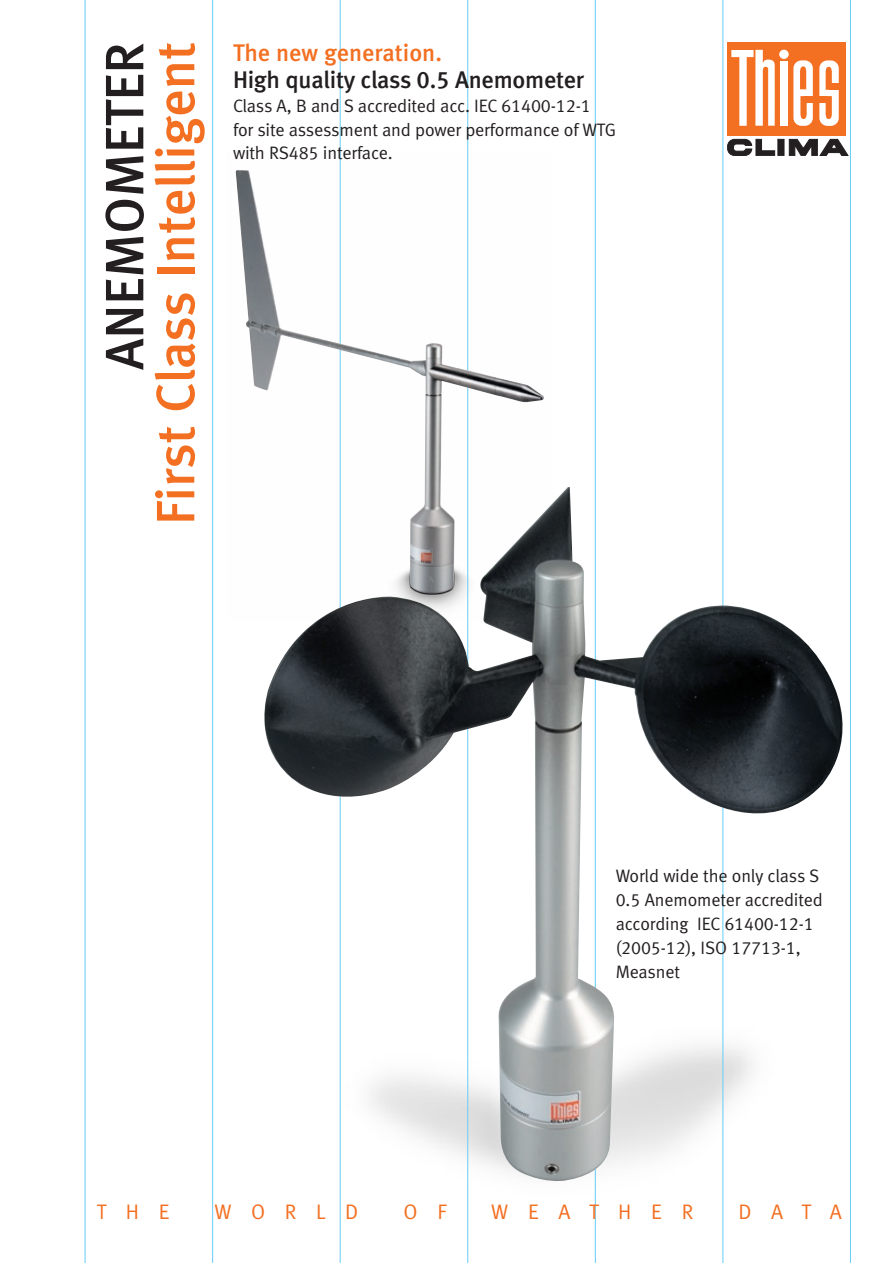
<style>
.page{position:relative;width:893px;height:1263px;background:#fff}
.page>*{position:absolute;margin:0;border:0;box-sizing:border-box;transform-origin:0 0}
.t1{font:54px "Meta Medium LF";letter-spacing:-.005em;color:#f36f21}
.t2{font:54px "Meta Medium LF";color:#231f20}
.t3{font:24px "Meta Medium LF";letter-spacing:-.01em;color:#231f20}
.t4{font:24px "Meta Medium LF";color:#f36f21}
.t5{font:21px "Meta Normal LF";letter-spacing:.94em;color:#f36f21}
.t6{font:18px/24px "Meta Normal LF";letter-spacing:-.01em;color:#231f20}
</style>
<div class="page">
<hr style="left:467px;top:0;width:1px;height:1263px;background:#6bcff6">
<hr style="left:340px;top:0;width:1px;height:1263px;background:#6bcff6">
<svg style="left:727px;top:42px;width:122px;height:114px"></svg>
<svg style="left:727px;top:139px;width:48px;height:17px"></svg>
<div style="left:778px;top:139px;width:6px;height:16px;background:#231f20"></div>
<div style="left:728px;top:43px;width:118px;height:93px;background:#f36f21"></div>
<div style="left:780px;top:61px;width:8px;height:65px;background:#fff"></div>
<div style="left:779px;top:50px;width:10px;height:9px;background:#fff;border-radius:50%"></div>
<div style="left:793px;top:60px;width:20px;height:66px;background:#fff;border-radius:8px"></div>
<div style="left:819px;top:60px;width:20px;height:66px;background:#fff;border-radius:8px"></div>
<svg style="left:825px;top:67px;width:7px;height:23px"></svg>
<svg style="left:825px;top:96px;width:7px;height:23px"></svg>
<div style="left:829px;top:84px;width:11px;height:6px;background:#f36f21"></div>
<div style="left:816px;top:96px;width:11px;height:6px;background:#f36f21"></div>
<svg style="left:800px;top:66px;width:6px;height:23px"></svg>
<svg style="left:800px;top:96px;width:7px;height:23px"></svg>
<div style="left:804px;top:96px;width:11px;height:6px;background:#f36f21"></div>
<svg style="left:789px;top:139px;width:59px;height:17px"></svg>
<svg style="left:731px;top:50px;width:44px;height:76px"></svg>
<hr style="left:85px;top:0;width:1px;height:1263px;background:#6bcff6">
<hr style="left:212px;top:0;width:1px;height:1263px;background:#6bcff6">
<hr style="left:595px;top:0;width:1px;height:1263px;background:#6bcff6">
<hr style="left:722px;top:0;width:1px;height:1263px;background:#6bcff6">
<hr style="left:850px;top:0;width:1px;height:1263px;background:#6bcff6">
<img style="left:264px;top:487px;width:579px;height:696px">
<img style="left:236px;top:170px;width:308px;height:424px">
<h1 class="t2" style="left:93px;top:370px;width:329px;rotate:-90deg">ANEMOMETER</h1>
<h1 class="t1" style="left:144px;top:525px;width:484px;rotate:-90deg">First Class Intelligent</h1>
<h2 class="t4" style="left:233px;top:39px;width:210px">The new generation.</h2>
<h2 class="t3" style="left:233px;top:66px;width:352px">High quality class 0.5 Anemometer</h2>
<p class="t6" style="left:233px;top:94px;width:385px">Class A, B and S accredited acc. IEC 61400-12-1<br>for site assessment and power performance of WTG with RS485 interface.</p>
<p class="t6" style="left:616px;top:864px;width:209px">World wide the only class S<br>0.5 Anemometer accredited according IEC 61400-12-1 (2005-12), ISO 17713-1,<br>Measnet</p>
<p class="t5" style="left:97px;top:1200px;width:74px">THE</p>
<p class="t5" style="left:214px;top:1200px;width:145px">WORLD</p>
<p class="t5" style="left:404px;top:1200px;width:44px">O F</p>
<p class="t5" style="left:491px;top:1200px;width:203px">WEATHER</p>
<p class="t5" style="left:738px;top:1200px;width:105px">DATA</p>
</div>
